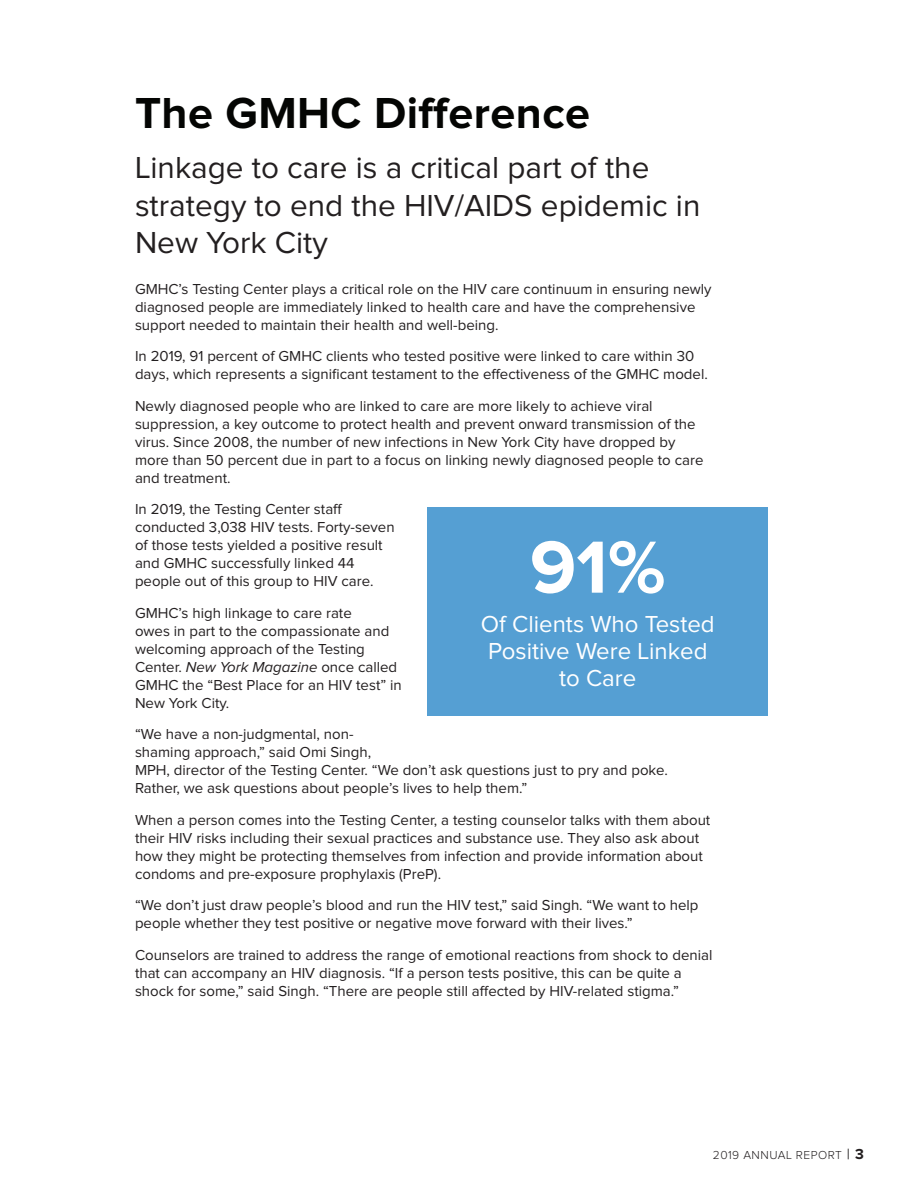
<style>
.page{position:relative;width:918px;height:1188px;background:#fff}
.page>*{position:absolute;margin:0;border:0;box-sizing:border-box;transform-origin:0 0}
.IMO-10pt{font:700 76.5px "Proxima Nova";color:#fff}
.IMO-10pt-2{font:700 45px "Proxima Nova";letter-spacing:.01em;color:#040503}
.t1{font:31.5px/37.8px "Proxima Nova";color:#231f20}
.IMO-10pt-3{font:24px/27px "Proxima Nova";color:#fff;text-align:center}
.t2{font:15px/18px "Proxima Nova";color:#231f20}
.t3{font:300 12px "Proxima Nova";letter-spacing:.04em;color:#231f20}
.s1{font-style:italic}
.s2{font-weight:400;font-size:15px}
.s3{font-weight:700;font-size:15px}
</style>
<div class="page">
<div style="left:428px;top:507px;width:340px;height:209px;background:#559fd3"></div>
<p class="IMO-10pt-2" style="left:135px;top:87px;width:457px">The GMHC Difference</p>
<p class="t1" style="left:135px;top:149px;width:567px">Linkage to care is a critical part of the strategy to end the HIV/AIDS epidemic in<br>New York City</p>
<p class="t2" style="left:135px;top:280px;width:578px">GMHC’s Testing Center plays a critical role on the HIV care continuum in ensuring newly diagnosed people are immediately linked to health care and have the comprehensive support needed to maintain their health and well-being.</p>
<p class="t2" style="left:135px;top:348px;width:574px">In 2019, 91 percent of GMHC clients who tested positive were linked to care within 30 days, which represents a significant testament to the effectiveness of the GMHC model.</p>
<p class="t2" style="left:135px;top:397px;width:570px">Newly diagnosed people who are linked to care are more likely to achieve viral suppression, a key outcome to protect health and prevent onward transmission of the virus. Since 2008, the number of new infections in New York City have dropped by more than 50 percent due in part to a focus on linking newly diagnosed people to care and treatment.</p>
<p class="t2" style="left:135px;top:501px;width:261px">In 2019, the Testing Center staff conducted 3,038 HIV tests. Forty-seven of those tests yielded a positive result and GMHC successfully linked 44 people out of this group to HIV care.</p>
<p class="t2" style="left:135px;top:604px;width:268px">GMHC’s high linkage to care rate<br>owes in part to the compassionate and welcoming approach of the Testing<br>Center. <span class="s1">New York Magazine</span> once called<br>GMHC the “Best Place for an HIV test” in<br>New York City.</p>
<p class="t2" style="left:135px;top:726px;width:535px">“We have a non-judgmental, non-<br>shaming approach,” said Omi Singh,<br>MPH, director of the Testing Center. “We don’t ask questions just to pry and poke.<br>Rather, we ask questions about people’s lives to help them.”</p>
<p class="t2" style="left:135px;top:811px;width:577px">When a person comes into the Testing Center, a testing counselor talks with them about their HIV risks including their sexual practices and substance use. They also ask about how they might be protecting themselves from infection and provide information about condoms and pre-exposure prophylaxis (PreP).</p>
<p class="t2" style="left:135px;top:897px;width:565px">“We don’t just draw people’s blood and run the HIV test,” said Singh. “We want to help people whether they test positive or negative move forward with their lives.”</p>
<p class="t2" style="left:135px;top:946px;width:579px">Counselors are trained to address the range of emotional reactions from shock to denial that can accompany an HIV diagnosis. “If a person tests positive, this can be quite a shock for some,” said Singh. “There are people still affected by HIV-related stigma.”</p>
<p class="IMO-10pt" style="left:530px;top:524px;width:137px">91%</p>
<p class="IMO-10pt-3" style="left:481px;top:611px;width:235px">Of Clients Who Tested<br>Positive Were Linked to Care</p>
<p class="t3" style="left:713px;top:1149px;width:153px">2019 ANNUAL REPORT <span class="s2">|</span> <span class="s3">3</span></p>
</div>
